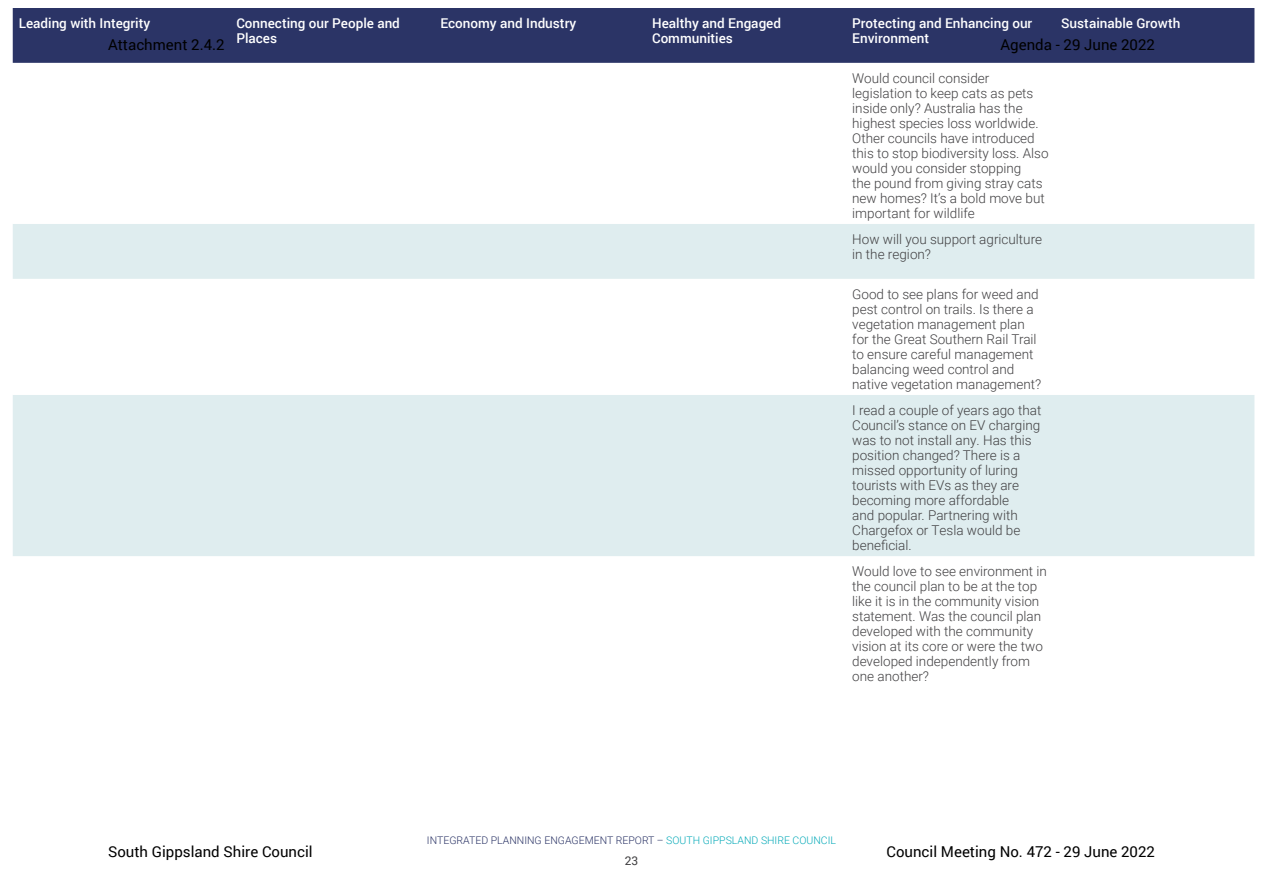
<style>
.page{position:relative;width:1263px;height:893px;background:#fff}
.page>*{position:absolute;margin:0;border:0;box-sizing:border-box;transform-origin:0 0}
.t1{font:15px "Roboto";color:#000}
.t2{font:300 13.5px/15px "Roboto";color:#414042}
.t3{font:500 13.5px/15px "Roboto";color:#fff}
.t4{font:12px "Roboto";color:#414042}
.t5{font:300 10.5px "Roboto";color:#2b3466}
.s1{color:#07aab9}
</style>
<div class="page">
<div style="left:13px;top:8px;width:1241px;height:55px;background:#2b3466"></div>
<svg style="left:13px;top:224px;width:1241px;height:332px;fill:#dfedef"></svg>
<p class="t3" style="left:19px;top:15px;width:133px">Leading with Integrity</p>
<p class="t3" style="left:236px;top:15px;width:165px">Connecting our People and<br>Places</p>
<p class="t3" style="left:440px;top:15px;width:137px">Economy and Industry</p>
<p class="t3" style="left:652px;top:15px;width:130px">Healthy and Engaged<br>Communities</p>
<p class="t3" style="left:852px;top:15px;width:182px">Protecting and Enhancing our<br>Environment</p>
<p class="t3" style="left:1061px;top:15px;width:121px">Sustainable Growth</p>
<p class="t2" style="left:852px;top:70px;width:198px">Would council consider legislation to keep cats as pets inside only? Australia has the highest species loss worldwide.<br>Other councils have introduced this to stop biodiversity loss. Also would you consider stopping<br>the pound from giving stray cats new homes? It’s a bold move but important for wildlife</p>
<p class="t2" style="left:852px;top:231px;width:191px">How will you support agriculture in the region?</p>
<p class="t2" style="left:852px;top:286px;width:191px">Good to see plans for weed and pest control on trails. Is there a vegetation management plan for the Great Southern Rail Trail to ensure careful management balancing weed control and native vegetation management?</p>
<p class="t2" style="left:852px;top:402px;width:191px">I read a couple of years ago that<br>Council’s stance on EV charging was to not install any. Has this position changed? There is a missed opportunity of luring tourists with EVs as they are becoming more affordable<br>and popular. Partnering with<br>Chargefox or Tesla would be beneficial.</p>
<p class="t2" style="left:852px;top:563px;width:196px">Would love to see environment in the council plan to be at the top like it is in the community vision statement. Was the council plan developed with the community vision at its core or were the two developed independently from one another?</p>
<p class="t1" style="left:108px;top:34px;width:118px">Attachment 2.4.2</p>
<p class="t1" style="left:1000px;top:34px;width:156px">Agenda - 29 June 2022</p>
<p class="t5" style="left:427px;top:833px;width:411px">INTEGRATED PLANNING ENGAGEMENT REPORT – <span class="s1">SOUTH GIPPSLAND SHIRE COUNCIL</span></p>
<p class="t1" style="left:108px;top:841px;width:206px">South Gippsland Shire Council</p>
<p class="t1" style="left:886px;top:841px;width:270px">Council Meeting No. 472 - 29 June 2022</p>
<p class="t4" style="left:625px;top:852px;width:15px">23</p>
</div>
